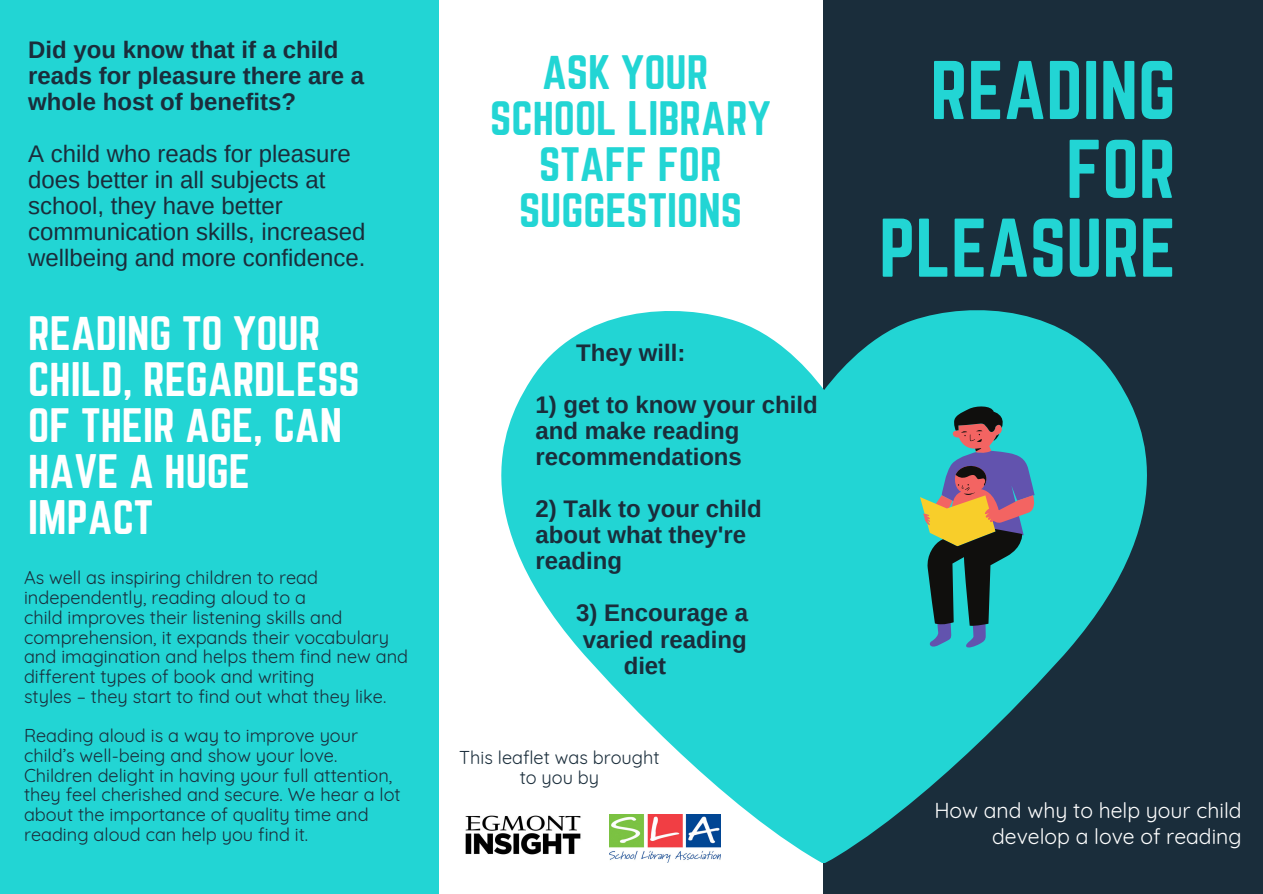
<style>
.page{position:relative;width:1263px;height:894px;background:#fff}
.page>*{position:absolute;margin:0;border:0;box-sizing:border-box;transform-origin:0 0}
.t1{font:72.6px/78.8px "Norwester";color:#22d5d4;text-align:right}
.t2{font:42.45px/45.9px "Norwester";color:#fff}
.t3{font:42.45px/45.9px "Norwester";color:#22d5d4;text-align:center}
.t4{font:700 24px/26.1px "Arimo";color:#1a2d3b}
.t5{font:24px/26.1px "Arimo";color:#1a2d3b}
.t6{font:21.15px/26.2px "Quicksand";color:#fff;text-align:right}
.t7{font:18.15px/19.6px "Quicksand";color:#1a2d3b}
</style>
<div class="page">
<div style="left:823px;top:0;width:440px;height:893px;background:#1a2d3b"></div>
<div style="left:0;top:0;width:438px;height:893px;background:#22d5d4"></div>
<svg style="left:501px;top:311px;width:646px;height:551px;fill:#22d5d4"></svg>
<div style="left:587px;top:445px;width:495px;height:280px;background:#22d5d4"></div>
<div style="left:574px;top:579px;width:46px;height:46px;background:#22d5d4"></div>
<div style="left:1058px;top:512px;width:46px;height:46px;background:#22d5d4"></div>
<img style="left:609px;top:813px;width:112px;height:49px">
<img style="left:465px;top:787px;width:125px;height:75px">
<svg style="left:920px;top:405px;width:115px;height:242px;background:#4b8f8c"></svg>
<h3 class="t4" style="left:28px;top:36px;width:337px">Did you know that if a child reads for pleasure there are a whole host of benefits?</h3>
<h3 class="t5" style="left:28px;top:140px;width:339px">A child who reads for pleasure does better in all subjects at school, they have better communication skills, increased wellbeing and more confidence.</h3>
<h2 class="t2" style="left:28px;top:312px;width:333px">READING TO YOUR<br>CHILD, REGARDLESS<br>OF THEIR AGE, CAN<br>HAVE A HUGE<br>IMPACT</h2>
<p class="t7" style="left:24px;top:567px;width:386px">As well as inspiring children to read independently, reading aloud to a<br>child improves their listening skills and comprehension, it expands their vocabulary and imagination and helps them find new and different types of book and writing<br>styles – they start to find out what they like.</p>
<p class="t7" style="left:24px;top:725px;width:378px">Reading aloud is a way to improve your child’s well-being and show your love.<br>Children delight in having your full attention, they feel cherished and secure. We hear a lot about the importance of quality time and reading aloud can help you find it.</p>
<h2 class="t3" style="left:490px;top:51px;width:282px">ASK YOUR<br>SCHOOL LIBRARY<br>STAFF FOR<br>SUGGESTIONS</h2>
<h3 class="t4" style="left:576px;top:339px;width:111px">They will:</h3>
<h3 class="t4" style="left:535px;top:391px;width:284px">1) get to know your child and make reading recommendations</h3>
<h3 class="t4" style="left:535px;top:495px;width:228px">2) Talk to your child about what they're reading</h3>
<h3 class="t4" style="left:576px;top:600px;width:173px">3) Encourage a</h3>
<h3 class="t4" style="left:583px;top:626px;width:165px">varied reading</h3>
<h3 class="t4" style="left:624px;top:652px;width:44px">diet</h3>
<p class="t7" style="left:459px;top:747px;width:202px;text-align:center">This leaflet was brought to you by</p>
<h1 class="t1" style="left:879px;top:54px;width:298px">READING<br>FOR<br>PLEASURE</h1>
<p class="t6" style="left:934px;top:796px;width:309px">How and why to help your child develop a love of reading</p>
</div>
